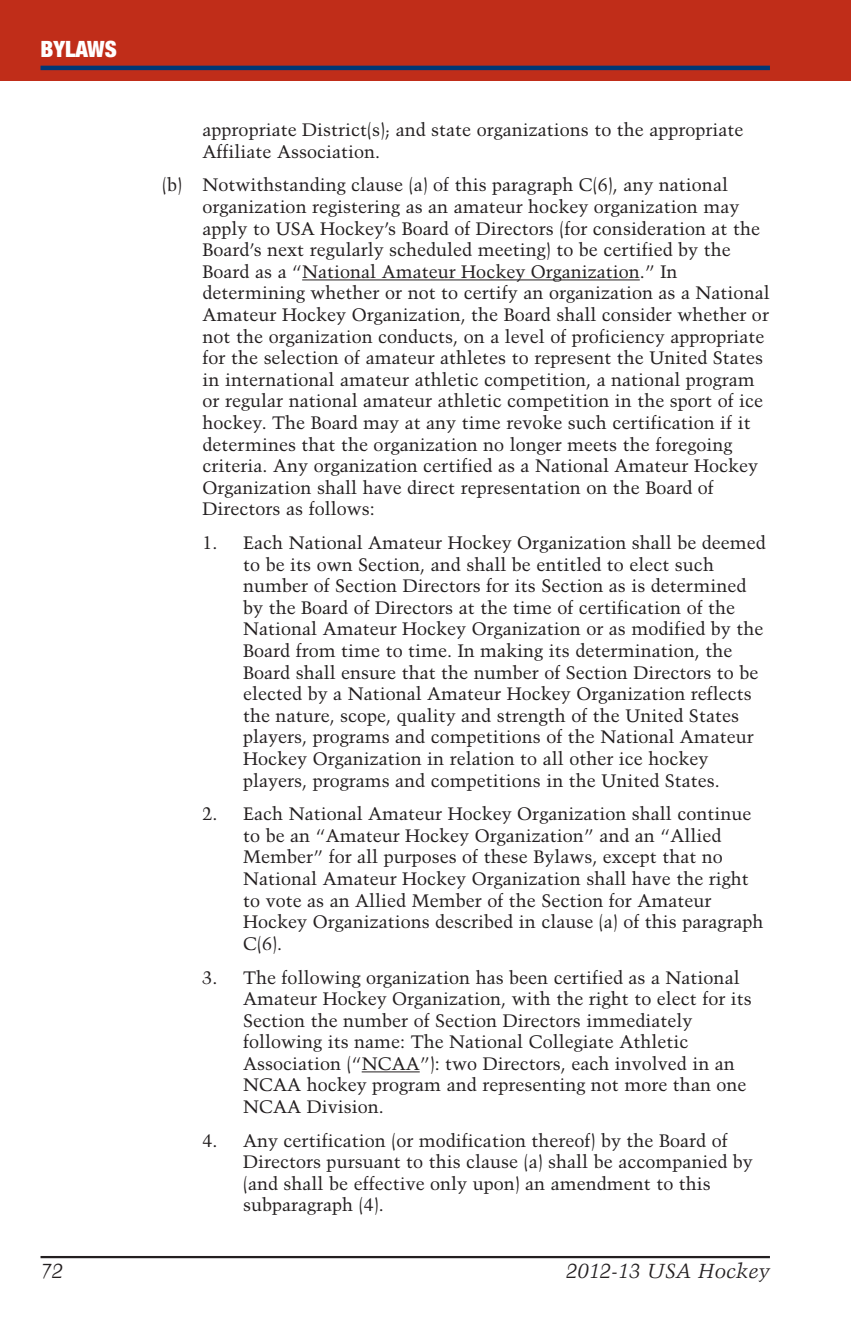
<style>
.page{position:relative;width:851px;height:1337px;background:#fff}
.page>*{position:absolute;margin:0;border:0;box-sizing:border-box;transform-origin:0 0}
.t1{font:900 condensed 22.5px "Helvetica Neue";color:#fff}
.t2{font:italic 20.25px "Trump Mediaeval";color:#231f20}
.t3{font:18px/21.6px "Trump Mediaeval";color:#231f20}
</style>
<div class="page">
<hr style="left:850px;top:0;width:1px;height:81px;background:#c02d19">
<div style="left:0;top:0;width:850px;height:81px;background:#c02d19"></div>
<hr style="left:302px;top:279px;width:337px;height:1px;background:#231f20">
<hr style="left:361px;top:1071px;width:58px;height:1px;background:#231f20">
<hr style="left:40px;top:66px;width:730px;height:4px;background:#013775">
<hr style="left:40px;top:1256px;width:730px;height:2px;background:#231f20">
<p class="t1" style="left:40px;top:40px;width:78px">BYLAWS</p>
<p class="t3" style="left:202px;top:118px;width:542px">appropriate District(s); and state organizations to the appropriate<br>Affiliate Association.</p>
<p class="t3" style="left:202px;top:174px;width:568px;text-indent:-40px">(b) Notwithstanding clause (a) of this paragraph C(6), any national organization registering as an amateur hockey organization may apply to USA Hockey’s Board of Directors (for consideration at the Board’s next regularly scheduled meeting) to be certified by the Board as a “National Amateur Hockey Organization.” In determining whether or not to certify an organization as a National Amateur Hockey Organization, the Board shall consider whether or not the organization conducts, on a level of proficiency appropriate for the selection of amateur athletes to represent the United States in international amateur athletic competition, a national program or regular national amateur athletic competition in the sport of ice hockey. The Board may at any time revoke such certification if it determines that the organization no longer meets the foregoing criteria. Any organization certified as a National Amateur Hockey Organization shall have direct representation on the Board of Directors as follows:</p>
<p class="t3" style="left:243px;top:532px;width:524px;text-indent:-40px">1. Each National Amateur Hockey Organization shall be deemed to be its own Section, and shall be entitled to elect such number of Section Directors for its Section as is determined by the Board of Directors at the time of certification of the National Amateur Hockey Organization or as modified by the Board from time to time. In making its determination, the Board shall ensure that the number of Section Directors to be elected by a National Amateur Hockey Organization reflects the nature, scope, quality and strength of the United States players, programs and competitions of the National Amateur Hockey Organization in relation to all other ice hockey players, programs and competitions in the United States.</p>
<p class="t3" style="left:243px;top:803px;width:522px;text-indent:-40px">2. Each National Amateur Hockey Organization shall continue to be an “Amateur Hockey Organization” and an “Allied Member” for all purposes of these Bylaws, except that no National Amateur Hockey Organization shall have the right to vote as an Allied Member of the Section for Amateur Hockey Organizations described in clause (a) of this paragraph C(6).</p>
<p class="t3" style="left:243px;top:966px;width:510px;text-indent:-40px">3. The following organization has been certified as a National Amateur Hockey Organization, with the right to elect for its Section the number of Section Directors immediately following its name: The National Collegiate Athletic Association (“NCAA”): two Directors, each involved in an NCAA hockey program and representing not more than one NCAA Division.</p>
<p class="t3" style="left:243px;top:1129px;width:511px;text-indent:-40px">4. Any certification (or modification thereof) by the Board of Directors pursuant to this clause (a) shall be accompanied by (and shall be effective only upon) an amendment to this subparagraph (4).</p>
<p class="t2" style="left:40px;top:1259px;width:24px">72</p>
<p class="t2" style="left:566px;top:1259px;width:205px">2012-13 USA Hockey</p>
</div>
